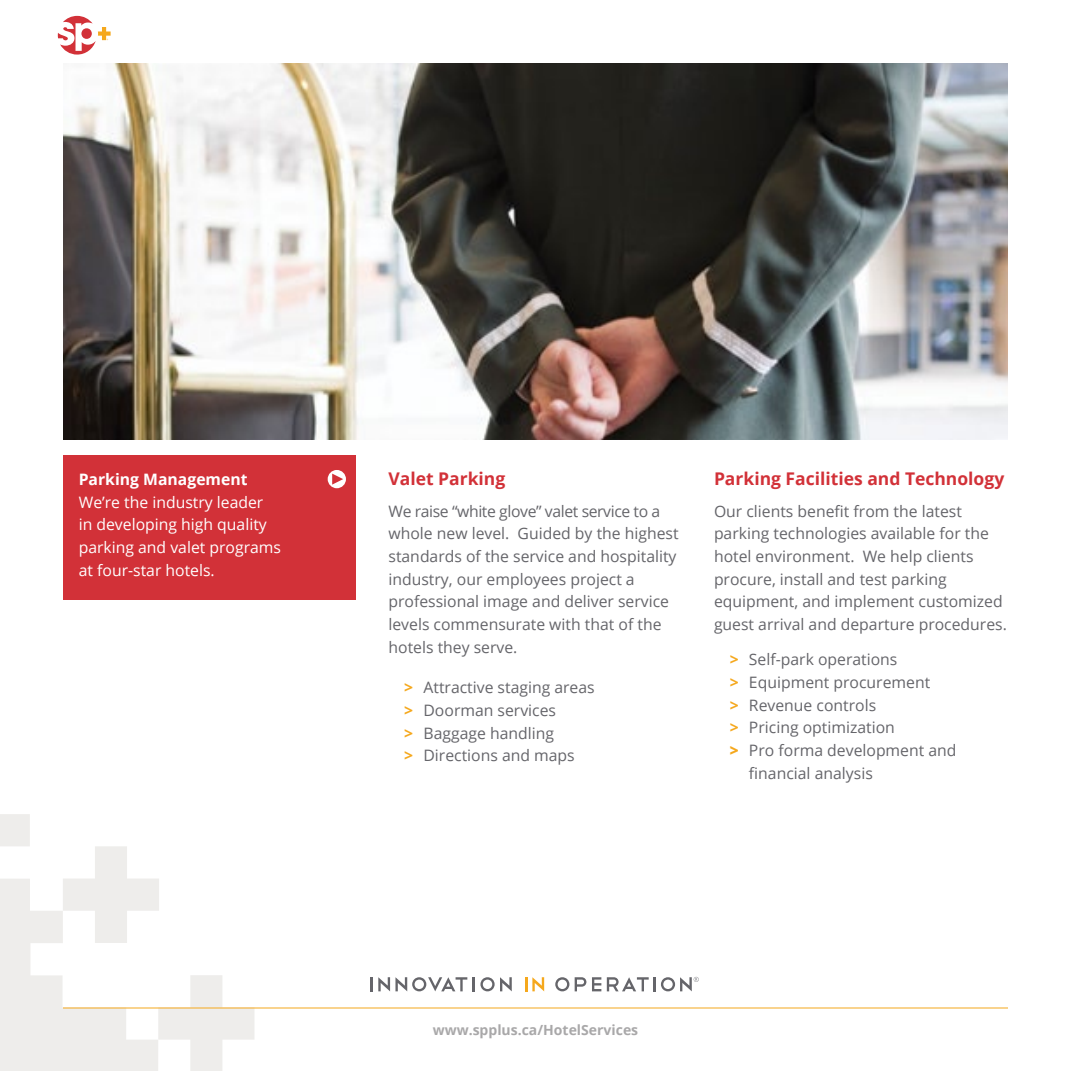
<style>
.page{position:relative;width:1071px;height:1071px;background:#fff}
.page>*{position:absolute;margin:0;border:0;box-sizing:border-box;transform-origin:0 0}
.t1{font:700 17.5px "Open Sans";color:#d23138}
.t2{font:15.75px/22.8px "Open Sans";color:#65656a}
.t3{font:15.75px/22.8px "Open Sans";color:#fff}
.t4{font:700 15.75px "Open Sans";color:#fff}
.t5{font:700 14px "Open Sans";color:#a9a8a9}
.s1{font-weight:700;color:#f5a81d}
.s2{font-weight:800;color:#f5a81d}
</style>
<div class="page">
<svg style="left:370px;top:977px;width:2px;height:14px"></svg>
<svg style="left:378px;top:977px;width:89px;height:14px"></svg>
<svg style="left:473px;top:977px;width:39px;height:14px"></svg>
<svg style="left:525px;top:977px;width:19px;height:14px"></svg>
<svg style="left:555px;top:977px;width:14px;height:14px"></svg>
<svg style="left:575px;top:977px;width:11px;height:14px"></svg>
<svg style="left:592px;top:977px;width:9px;height:14px"></svg>
<svg style="left:607px;top:977px;width:92px;height:14px"></svg>
<svg style="left:0;top:814px;width:254px;height:257px"></svg>
<img style="left:64px;top:63px;width:943px;height:376px">
<hr style="left:63px;top:1008px;width:945px;height:1px;background:#f5a81d">
<div style="left:63px;top:456px;width:293px;height:144px;background:#d23138"></div>
<div style="left:328px;top:470px;width:18px;height:18px;background:#fff;border-radius:50%"></div>
<svg style="left:332px;top:474px;width:11px;height:11px"></svg>
<svg style="left:58px;top:16px;width:53px;height:39px"></svg>
<p class="t4" style="left:79px;top:468px;width:170px">Parking Management</p>
<p class="t3" style="left:79px;top:490px;width:204px">We’re the industry leader<br>in developing high quality parking and valet programs at four-star hotels.</p>
<p class="t1" style="left:388px;top:466px;width:118px">Valet Parking</p>
<p class="t2" style="left:388px;top:499px;width:292px">We raise “white glove” valet service to a whole new level. Guided by the highest standards of the service and hospitality industry, our employees project a professional image and deliver service levels commensurate with that of the hotels they serve.</p>
<p class="t2" style="left:404px;top:676px;width:192px"><span class="s1">&gt;</span> Attractive staging areas <span class="s1">&gt;</span> Doorman services<br><span class="s1">&gt;</span> Baggage handling<br><span class="s1">&gt;</span> Directions and maps</p>
<p class="t1" style="left:714px;top:466px;width:292px">Parking Facilities and Technology</p>
<p class="t2" style="left:714px;top:499px;width:294px">Our clients benefit from the latest parking technologies available for the hotel environment. We help clients procure, install and test parking equipment, and implement customized guest arrival and departure procedures.</p>
<p class="t2" style="left:730px;top:648px;width:169px"><span class="s1">&gt;</span> Self-park operations</p>
<p class="t2" style="left:730px;top:670px;width:202px"><span class="s1">&gt;</span> Equipment procurement</p>
<p class="t2" style="left:730px;top:693px;width:148px"><span class="s1">&gt;</span> Revenue controls</p>
<p class="t2" style="left:730px;top:716px;width:167px"><span class="s1">&gt;</span> Pricing optimization</p>
<p class="t2" style="left:730px;top:739px;width:228px"><span class="s2">&gt;</span> Pro forma development and</p>
<p class="t2" style="left:749px;top:761px;width:125px">financial analysis</p>
<p class="t5" style="left:433px;top:1020px;width:207px">www.spplus.ca/HotelServices</p>
</div>
